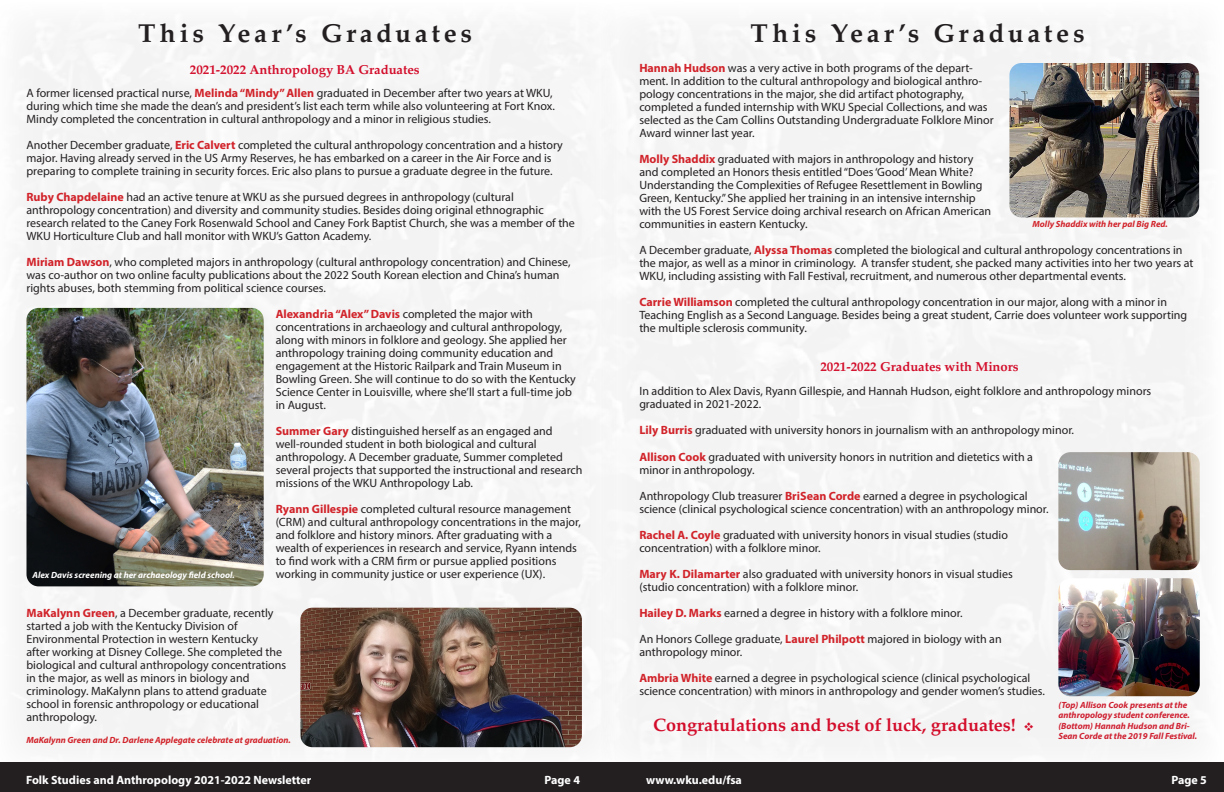
<style>
.page{position:relative;width:1224px;height:792px;background:#fff}
.page>*{position:absolute;margin:0;border:0;box-sizing:border-box;transform-origin:0 0}
.t1{font:700 26px "Palatino";letter-spacing:.145em;color:#231f20}
.t2{font:700 18px "Palatino";color:#d30d2b}
.t3{font:700 13px "Palatino";color:#d30d2b}
.t4{font:12px/13px "Myriad Pro";color:#231f20}
.t5{font:700 12px "Myriad Pro";color:#fff}
.t6{font:italic 700 9px/10px "Myriad Pro";color:#cf2031}
.t7{font:italic 700 9px "Myriad Pro";color:#d1232a}
.t8{font:italic 700 9px "Myriad Pro";color:#fff}
.s1{font-weight:700;color:#d1232a}
</style>
<div class="page">
<div style="left:0;top:762px;width:1224px;height:30px;background:#231f20"></div>
<img style="left:300px;top:608px;width:282px;height:139px">
<img style="left:26px;top:308px;width:238px;height:278px">
<img style="left:1009px;top:63px;width:190px;height:154px">
<img style="left:1058px;top:452px;width:142px;height:118px">
<img style="left:1058px;top:578px;width:142px;height:118px">
<p class="t1" style="left:138px;top:11px;width:336px">This Year’s Graduates</p>
<p class="t3" style="left:190px;top:58px;width:231px">2021-2022 Anthropology BA Graduates</p>
<p class="t4" style="left:26px;top:87px;width:530px">A former licensed practical nurse, <span class="s1">Melinda “Mindy” Allen</span> graduated in December after two years at WKU, during which time she made the dean’s and president’s list each term while also volunteering at Fort Knox.<br>Mindy completed the concentration in cultural anthropology and a minor in religious studies.</p>
<p class="t4" style="left:26px;top:139px;width:538px">Another December graduate, <span class="s1">Eric Calvert</span> completed the cultural anthropology concentration and a history major. Having already served in the US Army Reserves, he has embarked on a career in the Air Force and is preparing to complete training in security forces. Eric also plans to pursue a graduate degree in the future.</p>
<p class="t4" style="left:26px;top:191px;width:550px"><span class="s1">Ruby Chapdelaine</span> had an active tenure at WKU as she pursued degrees in anthropology (cultural anthropology concentration) and diversity and community studies. Besides doing original ethnographic research related to the Caney Fork Rosenwald School and Caney Fork Baptist Church, she was a member of the WKU Horticulture Club and hall monitor with WKU’s Gatton Academy.</p>
<p class="t4" style="left:26px;top:256px;width:546px"><span class="s1">Miriam Dawson</span>, who completed majors in anthropology (cultural anthropology concentration) and Chinese, was co-author on two online faculty publications about the 2022 South Korean election and China’s human rights abuses, both stemming from political science courses.</p>
<p class="t4" style="left:276px;top:308px;width:302px"><span class="s1">Alexandria “Alex” Davis</span> completed the major with concentrations in archaeology and cultural anthropology, along with minors in folklore and geology. She applied her anthropology training doing community education and engagement at the Historic Railpark and Train Museum in Bowling Green. She will continue to do so with the Kentucky Science Center in Louisville, where she’ll start a full-time job in August.</p>
<p class="t4" style="left:276px;top:425px;width:308px"><span class="s1">Summer Gary</span> distinguished herself as an engaged and well-rounded student in both biological and cultural anthropology. A December graduate, Summer completed several projects that supported the instructional and research missions of the WKU Anthropology Lab.</p>
<p class="t4" style="left:276px;top:503px;width:307px"><span class="s1">Ryann Gillespie</span> completed cultural resource management (CRM) and cultural anthropology concentrations in the major, and folklore and history minors. After graduating with a wealth of experiences in research and service, Ryann intends to find work with a CRM firm or pursue applied positions working in community justice or user experience (UX).</p>
<p class="t4" style="left:26px;top:607px;width:261px"><span class="s1">MaKalynn Green</span>, a December graduate, recently started a job with the Kentucky Division of Environmental Protection in western Kentucky<br>after working at Disney College. She completed the biological and cultural anthropology concentrations in the major, as well as minors in biology and criminology. MaKalynn plans to attend graduate school in forensic anthropology or educational anthropology.</p>
<p class="t8" style="left:32px;top:569px;width:204px">Alex Davis screening at her archaeology field school.</p>
<p class="t7" style="left:26px;top:734px;width:266px">MaKalynn Green and Dr. Darlene Applegate celebrate at graduation.</p>
<p class="t1" style="left:751px;top:11px;width:336px">This Year’s Graduates</p>
<p class="t4" style="left:639px;top:61px;width:356px"><span class="s1">Hannah Hudson</span> was a very active in both programs of the depart&shy;ment. In addition to the cultural anthropology and biological anthro&shy;pology concentrations in the major, she did artifact photography, completed a funded internship with WKU Special Collections, and was selected as the Cam Collins Outstanding Undergraduate Folklore Minor Award winner last year.</p>
<p class="t4" style="left:639px;top:152px;width:353px"><span class="s1">Molly Shaddix</span> graduated with majors in anthropology and history and completed an Honors thesis entitled “Does ‘Good’ Mean White?<br>Understanding the Complexities of Refugee Resettlement in Bowling Green, Kentucky.” She applied her training in an intensive internship with the US Forest Service doing archival research on African American communities in eastern Kentucky.</p>
<p class="t4" style="left:639px;top:243px;width:556px">A December graduate, <span class="s1">Alyssa Thomas</span> completed the biological and cultural anthropology concentrations in the major, as well as a minor in criminology. A transfer student, she packed many activities into her two years at<br>WKU, including assisting with Fall Festival, recruitment, and numerous other departmental events.</p>
<p class="t4" style="left:639px;top:295px;width:549px"><span class="s1">Carrie Williamson</span> completed the cultural anthropology concentration in our major, along with a minor in<br>Teaching English as a Second Language. Besides being a great student, Carrie does volunteer work supporting the multiple sclerosis community.</p>
<p class="t3" style="left:820px;top:355px;width:200px">2021-2022 Graduates with Minors</p>
<p class="t4" style="left:639px;top:384px;width:514px">In addition to Alex Davis, Ryann Gillespie, and Hannah Hudson, eight folklore and anthropology minors graduated in 2021-2022.</p>
<p class="t4" style="left:639px;top:423px;width:436px"><span class="s1">Lily Burris</span> graduated with university honors in journalism with an anthropology minor.</p>
<p class="t7" style="left:1033px;top:218px;width:137px">Molly Shaddix with her pal Big Red.</p>
<p class="t4" style="left:639px;top:450px;width:395px"><span class="s1">Allison Cook</span> graduated with university honors in nutrition and dietetics with a minor in anthropology.</p>
<p class="t4" style="left:639px;top:489px;width:411px">Anthropology Club treasurer <span class="s1">BriSean Corde</span> earned a degree in psychological science (clinical psychological science concentration) with an anthropology minor.</p>
<p class="t4" style="left:639px;top:528px;width:370px"><span class="s1">Rachel A. Coyle</span> graduated with university honors in visual studies (studio concentration) with a folklore minor.</p>
<p class="t4" style="left:639px;top:567px;width:375px"><span class="s1">Mary K. Dilamarter</span> also graduated with university honors in visual studies (studio concentration) with a folklore minor.</p>
<p class="t4" style="left:639px;top:606px;width:325px"><span class="s1">Hailey D. Marks</span> earned a degree in history with a folklore minor.</p>
<p class="t4" style="left:639px;top:632px;width:364px">An Honors College graduate, <span class="s1">Laurel Philpott</span> majored in biology with an anthropology minor.</p>
<p class="t4" style="left:639px;top:671px;width:407px"><span class="s1">Ambria White</span> earned a degree in psychological science (clinical psychological science concentration) with minors in anthropology and gender women’s studies.</p>
<p class="t2" style="left:653px;top:709px;width:383px">Congratulations and best of luck, graduates! ❖</p>
<p class="t6" style="left:1058px;top:699px;width:133px">(Top) Allison Cook presents at the anthropology student conference.</p>
<p class="t6" style="left:1058px;top:721px;width:140px">(Bottom) Hannah Hudson and Bri-<br>Sean Corde at the 2019 Fall Festival.</p>
<p class="t5" style="left:26px;top:772px;width:287px">Folk Studies and Anthropology 2021-2022 Newsletter</p>
<p class="t5" style="left:545px;top:772px;width:37px">Page 4</p>
<p class="t5" style="left:646px;top:772px;width:97px">www.wku.edu/fsa</p>
<p class="t5" style="left:1171px;top:772px;width:37px">Page 5</p>
</div>
